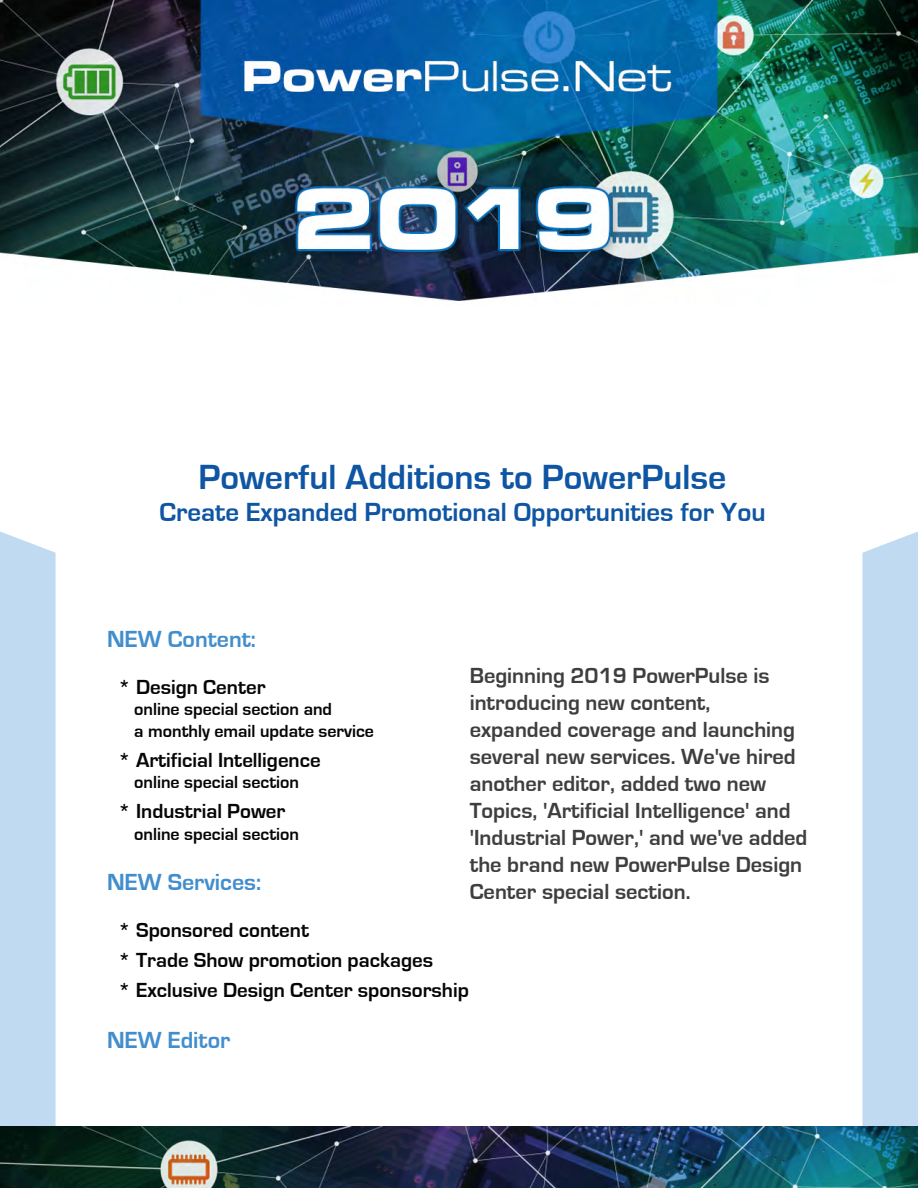
<style>
.page{position:relative;width:918px;height:1188px;background:#fff}
.page>*{position:absolute;margin:0;border:0;box-sizing:border-box;transform-origin:0 0}
.t1{font:700 36px "Eurostile";color:#0e55a3}
.t2{font:700 27px "Eurostile";color:#0e55a3}
.t3{font:700 24px "Eurostile";color:#428ecc}
.t4{font:700 22.5px/27px "Eurostile";color:#3e3e3e}
.t5{font:700 21px/30px "Eurostile";color:#050504}
.t6{font:700 18px/21.6px "Eurostile";color:#050504}
</style>
<div class="page">
<div style="left:0;top:531px;width:56px;height:595px;background:#bfdaf1"></div>
<div style="left:863px;top:531px;width:55px;height:595px;background:#bfdaf1"></div>
<img style="left:0;top:1126px;width:918px;height:62px">
<img style="left:0;top:0;width:918px;height:301px">
<h1 class="t1" style="left:199px;top:457px;width:529px">Powerful Additions to PowerPulse</h1>
<p class="t2" style="left:160px;top:497px;width:608px">Create Expanded Promotional Opportunities for You</p>
<p class="t3" style="left:107px;top:626px;width:150px">NEW Content:</p>
<p class="t5" style="left:118px;top:672px;width:149px">* Design Center</p>
<p class="t6" style="left:134px;top:699px;width:241px">online special section and<br>a monthly email update service</p>
<p class="t5" style="left:118px;top:745px;width:204px">* Artificial Intelligence</p>
<p class="t6" style="left:134px;top:772px;width:166px">online special section</p>
<p class="t5" style="left:118px;top:797px;width:169px">* Industrial Power</p>
<p class="t6" style="left:134px;top:824px;width:166px">online special section</p>
<p class="t3" style="left:107px;top:869px;width:155px">NEW Services:</p>
<p class="t5" style="left:118px;top:916px;width:353px">* Sponsored content<br>* Trade Show promotion packages<br>* Exclusive Design Center sponsorship</p>
<p class="t3" style="left:107px;top:1027px;width:125px">NEW Editor</p>
<p class="t4" style="left:470px;top:662px;width:339px">Beginning 2019 PowerPulse is introducing new content, expanded coverage and launching several new services. We've hired another editor, added two new<br>Topics, 'Artificial Intelligence' and 'Industrial Power,' and we've added the brand new PowerPulse Design<br>Center special section.</p>
</div>
